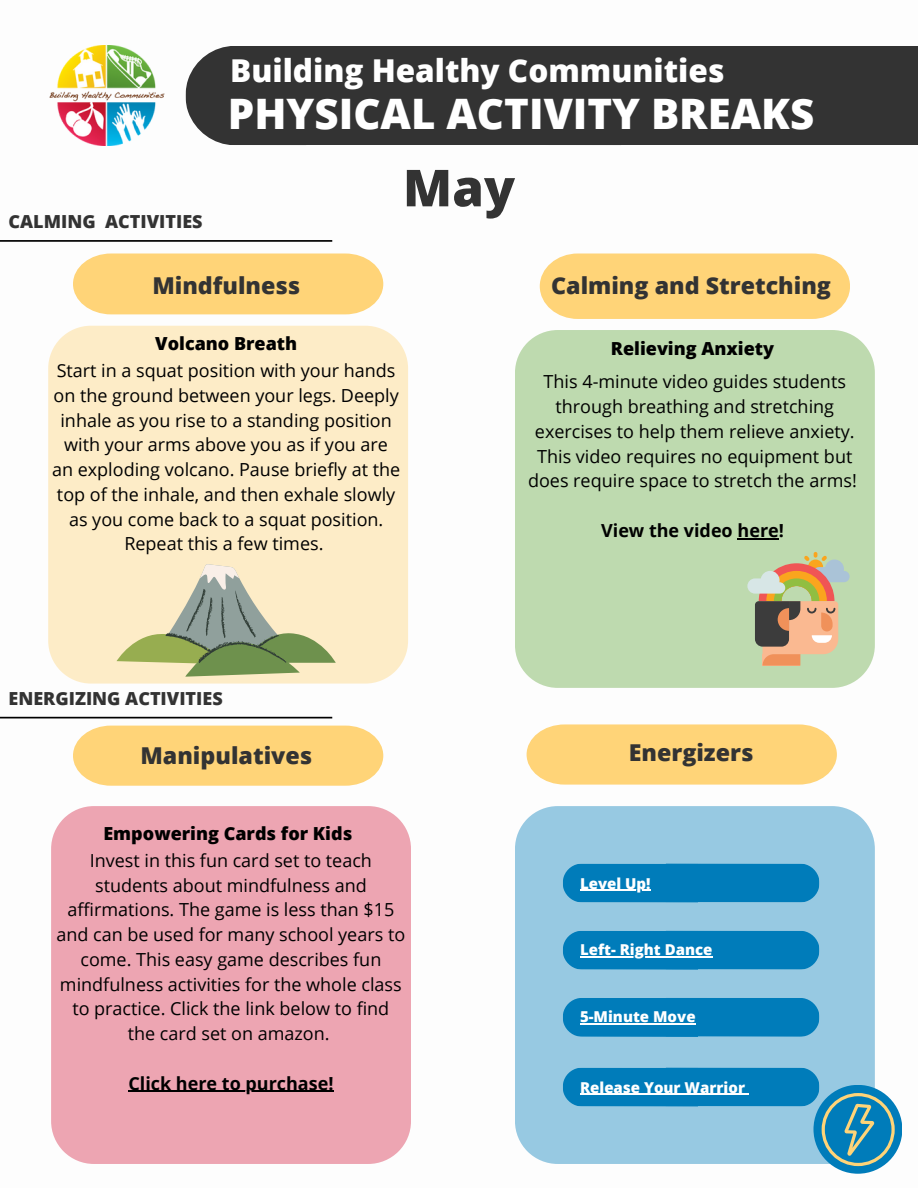
<style>
.page{position:relative;width:918px;height:1188px;background:#fff}
.page>*{position:absolute;margin:0;border:0;box-sizing:border-box;transform-origin:0 0}
.t1{font:800 51px "Open Sans";color:#333}
.t2{font:800 42px "Open Sans";color:#fff}
.t3{font:800 31.5px "Open Sans";color:#fff}
.t4{font:800 23.25px "Open Sans";color:#333}
.t5{font:18px/24.8px "Open Sans";color:#000;text-align:center}
.t6{font:800 18px "Open Sans";color:#000}
.t7{font:800 18px "Open Sans";color:#333}
.t8{font:700 18px "Open Sans";color:#000}
.t9{font:800 15px "Open Sans";color:#fff}
</style>
<div class="page">
<svg style="left:185px;top:46px;width:105px;height:99px;background:#484848"></svg>
<div style="left:290px;top:46px;width:340px;height:99px;background:#333"></div>
<div style="left:605px;top:46px;width:313px;height:99px;background:#333"></div>
<img style="left:49px;top:46px;width:116px;height:100px">
<div style="left:48px;top:326px;width:360px;height:358px;background:#fdecc7"></div>
<div style="left:73px;top:726px;width:310px;height:60px;background:#ffd478"></div>
<svg style="left:0;top:717px;width:332px;height:1px"></svg>
<svg style="left:0;top:240px;width:332px;height:2px"></svg>
<div style="left:73px;top:254px;width:310px;height:60px;background:#ffd478"></div>
<div style="left:540px;top:254px;width:310px;height:65px;background:#ffd478"></div>
<svg style="left:527px;top:724px;width:310px;height:61px;background:#fed680"></svg>
<div style="left:51px;top:806px;width:360px;height:358px;background:#eda5b2"></div>
<div style="left:515px;top:806px;width:360px;height:358px;background:#97c9e2"></div>
<svg style="left:563px;top:863px;width:256px;height:40px;background:#0c82bd"></svg>
<svg style="left:563px;top:931px;width:256px;height:39px;background:#0a81bc"></svg>
<div style="left:563px;top:998px;width:256px;height:39px;background:#007cba"></div>
<div style="left:515px;top:330px;width:360px;height:358px;background:#bedaaf"></div>
<div style="left:813px;top:1085px;width:89px;height:89px;background:#007cba;border-radius:50%"></div>
<svg style="left:117px;top:564px;width:219px;height:113px;background:#c6c7a0"></svg>
<svg style="left:747px;top:552px;width:103px;height:114px;background:#c1ae89"></svg>
<hr style="left:580px;top:890px;width:71px;height:1px;background:#fff">
<hr style="left:738px;top:538px;width:41px;height:1px;background:#000">
<hr style="left:128px;top:1091px;width:206px;height:1px;background:#000">
<hr style="left:580px;top:956px;width:133px;height:1px;background:#fff">
<hr style="left:580px;top:1023px;width:116px;height:2px;background:#fff">
<svg style="left:563px;top:1067px;width:332px;height:99px"></svg>
<p class="t7" style="left:9px;top:209px;width:196px">CALMING ACTIVITIES</p>
<p class="t3" style="left:230px;top:48px;width:496px">Building Healthy Communities</p>
<p class="t2" style="left:228px;top:84px;width:588px">PHYSICAL ACTIVITY BREAKS</p>
<p class="t1" style="left:403px;top:152px;width:114px">May</p>
<p class="t4" style="left:152px;top:269px;width:149px">Mindfulness</p>
<p class="t4" style="left:551px;top:269px;width:281px">Calming and Stretching</p>
<p class="t6" style="left:155px;top:331px;width:144px">Volcano Breath</p>
<p class="t5" style="left:52px;top:358px;width:350px">Start in a squat position with your hands on the ground between your legs. Deeply inhale as you rise to a standing position with your arms above you as if you are an exploding volcano. Pause briefly at the top of the inhale, and then exhale slowly as you come back to a squat position.<br>Repeat this a few times.</p>
<p class="t7" style="left:9px;top:686px;width:216px">ENERGIZING ACTIVITIES</p>
<p class="t4" style="left:140px;top:739px;width:173px">Manipulatives</p>
<p class="t6" style="left:103px;top:821px;width:250px">Empowering Cards for Kids</p>
<p class="t5" style="left:57px;top:848px;width:350px">Invest in this fun card set to teach students about mindfulness and affirmations. The game is less than $15 and can be used for many school years to come. This easy game describes fun mindfulness activities for the whole class to practice. Click the link below to find the card set on amazon.</p>
<p class="t8" style="left:128px;top:1070px;width:207px">Click here to purchase!</p>
<p class="t6" style="left:611px;top:336px;width:165px">Relieving Anxiety</p>
<p class="t5" style="left:528px;top:369px;width:330px">This 4-minute video guides students through breathing and stretching exercises to help them relieve anxiety.<br>This video requires no equipment but does require space to stretch the arms!</p>
<p class="t8" style="left:601px;top:518px;width:184px">View the video here!</p>
<p class="t4" style="left:629px;top:736px;width:126px">Energizers</p>
<p class="t9" style="left:580px;top:873px;width:72px">Level Up!</p>
<p class="t9" style="left:580px;top:939px;width:134px">Left- Right Dance</p>
<p class="t9" style="left:580px;top:1006px;width:117px">5-Minute Move</p>
<p class="t9" style="left:580px;top:1077px;width:166px">Release Your Warrior</p>
</div>
